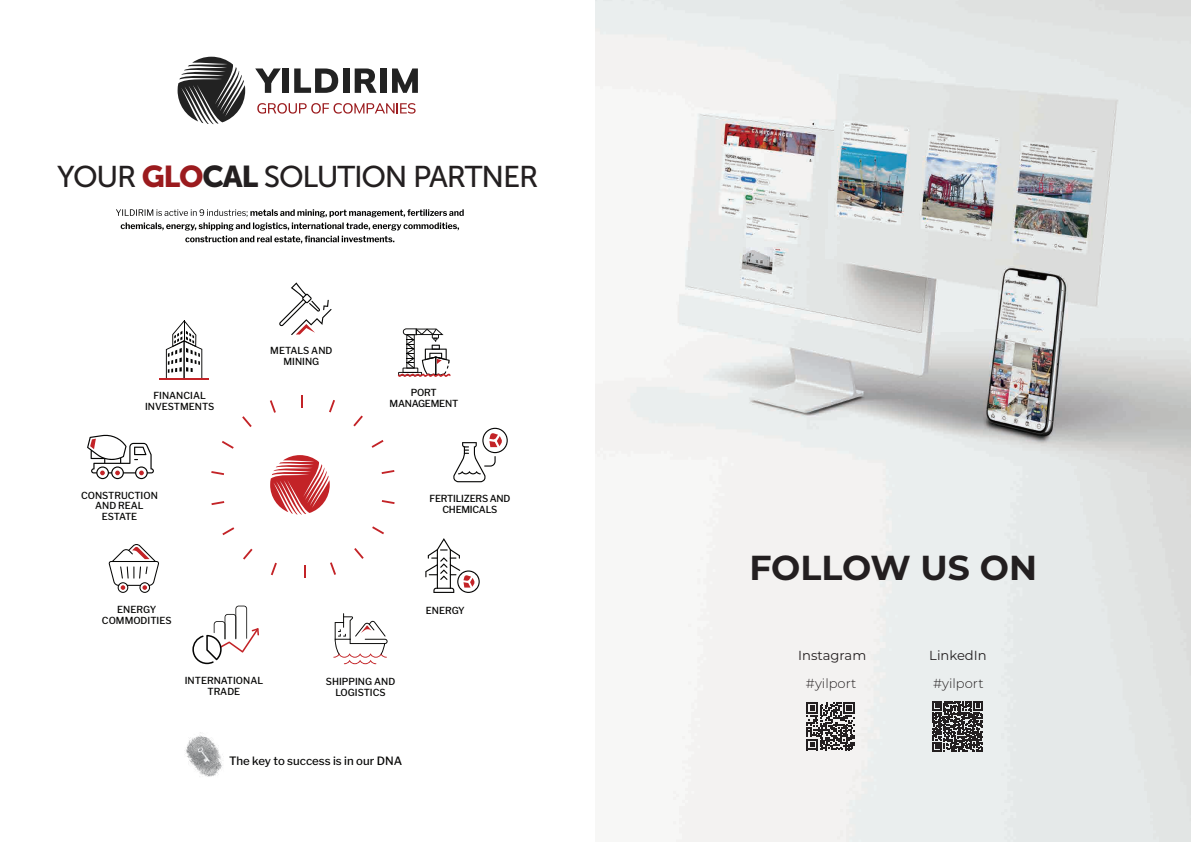
<style>
.page{position:relative;width:1191px;height:842px;background:#fff}
.page>*{position:absolute;margin:0;border:0;box-sizing:border-box;transform-origin:0 0}
.t1{font:700 34.6px "Montserrat";color:#231f20}
.t2{font:30px "Museo Sans 500";letter-spacing:-.04em;color:#231f20}
.t3{font:13.1px "Montserrat";color:#231f20}
.t4{font:300 13.1px "Montserrat";color:#231f20}
.t5{font:500 11.4px "Libre Franklin";color:#050504}
.t6{font:500 9.7px/10.5px "Libre Franklin";color:#050504;text-align:center}
.t7{font:500 9.7px/11.5px "Libre Franklin";letter-spacing:-.025em;color:#050504;text-align:center}
.t8{font:800 7px "Poppins";color:#050504}
.s1{font-family:"Museo Sans 900";color:#9b1b1e}
.s2{font-family:"Museo Sans 900"}
</style>
<div class="page">
<img style="left:595px;top:0;width:596px;height:842px">
<svg style="left:806px;top:702px;width:48px;height:48px"></svg>
<svg style="left:932px;top:701px;width:50px;height:50px;background:#565455"></svg>
<img style="left:185px;top:735px;width:37px;height:42px">
<svg style="left:116px;top:209px;width:348px;height:35px"></svg>
<svg style="left:270px;top:455px;width:60px;height:59px"></svg>
<svg style="left:109px;top:544px;width:50px;height:49px"></svg>
<svg style="left:279px;top:282px;width:52px;height:53px"></svg>
<svg style="left:333px;top:613px;width:54px;height:51px"></svg>
<svg style="left:425px;top:538px;width:55px;height:55px"></svg>
<svg style="left:453px;top:428px;width:55px;height:54px"></svg>
<svg style="left:192px;top:606px;width:67px;height:58px"></svg>
<svg style="left:166px;top:320px;width:36px;height:58px"></svg>
<hr style="left:159px;top:378px;width:50px;height:2px;background:#c32327">
<svg style="left:398px;top:328px;width:52px;height:49px"></svg>
<svg style="left:87px;top:434px;width:67px;height:45px"></svg>
<svg style="left:301px;top:395px;width:2px;height:12px"></svg>
<svg style="left:304px;top:565px;width:1px;height:13px"></svg>
<svg style="left:270px;top:400px;width:6px;height:13px"></svg>
<svg style="left:242px;top:416px;width:10px;height:11px"></svg>
<svg style="left:222px;top:441px;width:12px;height:8px"></svg>
<svg style="left:211px;top:471px;width:13px;height:4px"></svg>
<svg style="left:211px;top:501px;width:13px;height:4px"></svg>
<svg style="left:222px;top:527px;width:12px;height:8px"></svg>
<svg style="left:243px;top:549px;width:9px;height:11px"></svg>
<svg style="left:271px;top:563px;width:6px;height:12px"></svg>
<svg style="left:330px;top:562px;width:6px;height:13px"></svg>
<svg style="left:354px;top:548px;width:10px;height:11px"></svg>
<svg style="left:372px;top:526px;width:12px;height:8px"></svg>
<svg style="left:382px;top:500px;width:12px;height:4px"></svg>
<svg style="left:381px;top:470px;width:13px;height:4px"></svg>
<svg style="left:371px;top:440px;width:12px;height:8px"></svg>
<svg style="left:353px;top:415px;width:10px;height:11px"></svg>
<svg style="left:329px;top:400px;width:6px;height:12px"></svg>
<svg style="left:178px;top:57px;width:67px;height:67px"></svg>
<svg style="left:255px;top:68px;width:26px;height:25px"></svg>
<div style="left:282px;top:68px;width:7px;height:25px;background:#222"></div>
<svg style="left:294px;top:68px;width:44px;height:25px"></svg>
<div style="left:343px;top:68px;width:6px;height:25px;background:#222"></div>
<svg style="left:355px;top:68px;width:21px;height:25px"></svg>
<div style="left:380px;top:68px;width:6px;height:25px;background:#222"></div>
<svg style="left:392px;top:68px;width:26px;height:25px"></svg>
<svg style="left:257px;top:103px;width:158px;height:11px"></svg>
<h2 class="t2" style="left:57px;top:160px;width:482px">YOUR <span class="s1">GLO</span><span class="s2">CAL</span> SOLUTION PARTNER</h2>
<p class="t8" style="left:265px;top:169px;width:66px">GROUP OVERVIEW</p>
<p class="t6" style="left:145px;top:391px;width:71px">FINANCIAL<br>INVESTMENTS</p>
<p class="t6" style="left:81px;top:490px;width:78px">CONSTRUCTION<br>AND REAL<br>ESTATE</p>
<p class="t6" style="left:270px;top:345px;width:64px;line-height:11.1px">METALS AND<br>MINING</p>
<p class="t7" style="left:389px;top:387px;width:70px">PORT<br>MANAGEMENT</p>
<p class="t7" style="left:429px;top:494px;width:82px;line-height:10.4px">FERTILIZERS AND<br>CHEMICALS</p>
<p class="t6" style="left:102px;top:604px;width:71px;line-height:11.1px">ENERGY<br>COMMODITIES</p>
<p class="t6" style="left:185px;top:675px;width:80px">INTERNATIONAL<br>TRADE</p>
<p class="t6" style="left:326px;top:676px;width:71px;line-height:11.4px">SHIPPING AND<br>LOGISTICS</p>
<p class="t6" style="left:426px;top:605px;width:40px">ENERGY</p>
<p class="t5" style="left:229px;top:754px;width:175px">The key to success is in our DNA</p>
<h1 class="t1" style="left:749px;top:543px;width:289px">FOLLOW US ON</h1>
<h3 class="t3" style="left:798px;top:647px;width:70px">Instagram</h3>
<h3 class="t3" style="left:929px;top:647px;width:59px">LinkedIn</h3>
<h3 class="t4" style="left:806px;top:674px;width:52px">#yilport</h3>
<h3 class="t4" style="left:933px;top:674px;width:52px">#yilport</h3>
</div>
